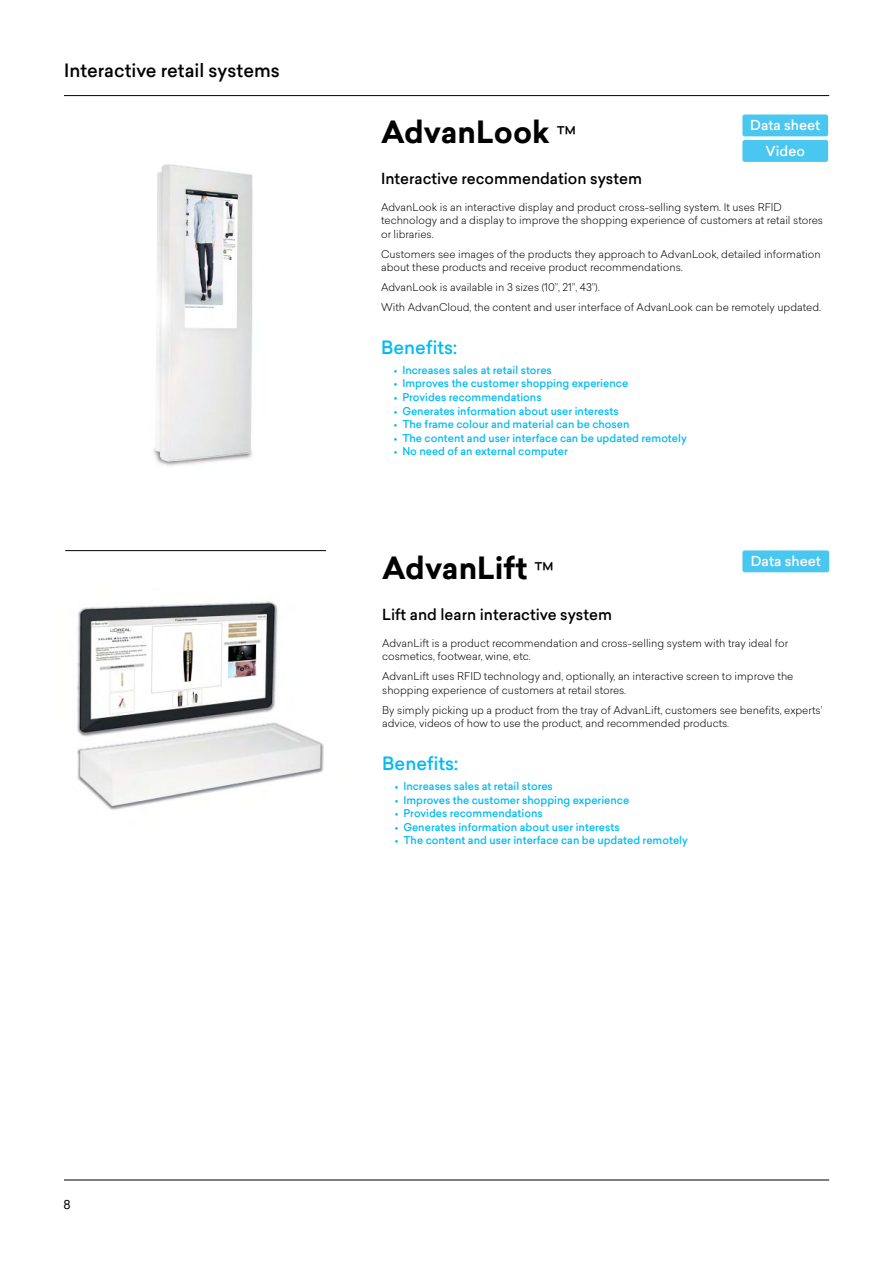
<style>
.page{position:relative;width:893px;height:1263px;background:#fff}
.page>*{position:absolute;margin:0;border:0;box-sizing:border-box;transform-origin:0 0}
.t1{font:700 30px "Sailec";color:#000}
.t2{font:500 18px "Sailec";color:#000}
.t3{font:500 18px "Sailec";color:#00bbf2}
.t4{font:500 15px "Sailec";color:#000}
.t5{font:500 13.5px "Sailec";color:#fff}
.t6{font:12px "Sailec";color:#000}
.t7{font:300 10.5px/13.5px "Sailec";color:#000}
.t8{font:500 10.5px "Sailec";color:#00bbf2}
.s1{font-weight:400;font-size:22.5px}
</style>
<div class="page">
<hr style="left:64px;top:1180px;width:765px;height:1px;background:#000">
<hr style="left:64px;top:95px;width:765px;height:1px;background:#000">
<img style="left:77px;top:601px;width:247px;height:209px">
<hr style="left:65px;top:550px;width:261px;height:1px;background:#000">
<img style="left:153px;top:164px;width:100px;height:302px">
<div style="left:744px;top:116px;width:83px;height:19px;background:#4ac7f0"></div>
<div style="left:742px;top:114px;width:86px;height:22px;border:3px solid #4ac7f0"></div>
<div style="left:744px;top:552px;width:84px;height:19px;background:#4ac7f0"></div>
<div style="left:742px;top:550px;width:87px;height:22px;border:3px solid #4ac7f0"></div>
<div style="left:744px;top:142px;width:83px;height:18px;background:#4ac7f0"></div>
<div style="left:742px;top:140px;width:86px;height:22px;border:3px solid #4ac7f0"></div>
<h2 class="t2" style="left:64px;top:58px;width:217px">Interactive retail systems</h2>
<h1 class="t1" style="left:381px;top:110px;width:197px">AdvanLook <span class="s1">™</span></h1>
<h3 class="t4" style="left:381px;top:168px;width:262px">Interactive recommendation system</h3>
<p class="t7" style="left:381px;top:200px;width:443px">AdvanLook is an interactive display and product cross-selling system. It uses RFID technology and a display to improve the shopping experience of customers at retail stores or libraries.</p>
<p class="t7" style="left:381px;top:247px;width:441px">Customers see images of the products they approach to AdvanLook, detailed information about these products and receive product recommendations.</p>
<p class="t7" style="left:381px;top:277px;width:442px;line-height:20px">AdvanLook is available in 3 sizes (10’’, 21’’, 43’’).<br>With AdvanCloud, the content and user interface of AdvanLook can be remotely updated.</p>
<h2 class="t3" style="left:381px;top:335px;width:78px">Benefits:</h2>
<p class="t8" style="left:394px;top:363px;width:160px">• Increases sales at retail stores</p>
<p class="t8" style="left:394px;top:376px;width:236px">• Improves the customer shopping experience</p>
<p class="t8" style="left:394px;top:390px;width:149px">• Provides recommendations</p>
<p class="t8" style="left:394px;top:403px;width:226px">• Generates information about user interests</p>
<p class="t8" style="left:394px;top:417px;width:237px">• The frame colour and material can be chosen</p>
<p class="t8" style="left:394px;top:430px;width:294px">• The content and user interface can be updated remotely</p>
<p class="t8" style="left:394px;top:444px;width:176px">• No need of an external computer</p>
<p class="t5" style="left:750px;top:116px;width:71px">Data sheet</p>
<p class="t5" style="left:766px;top:141px;width:41px">Video</p>
<h1 class="t1" style="left:382px;top:546px;width:173px">AdvanLift <span class="s1">™</span></h1>
<h3 class="t4" style="left:382px;top:604px;width:231px">Lift and learn interactive system</h3>
<p class="t7" style="left:382px;top:636px;width:407px">AdvanLift is a product recommendation and cross-selling system with tray ideal for cosmetics, footwear, wine, etc.</p>
<p class="t7" style="left:382px;top:669px;width:413px">AdvanLift uses RFID technology and, optionally, an interactive screen to improve the shopping experience of customers at retail stores.</p>
<p class="t7" style="left:382px;top:703px;width:442px">By simply picking up a product from the tray of AdvanLift, customers see benefits, experts’ advice, videos of how to use the product, and recommended products.</p>
<h2 class="t3" style="left:382px;top:751px;width:78px">Benefits:</h2>
<p class="t8" style="left:395px;top:779px;width:160px">• Increases sales at retail stores</p>
<p class="t8" style="left:395px;top:792px;width:236px">• Improves the customer shopping experience</p>
<p class="t8" style="left:395px;top:806px;width:149px">• Provides recommendations</p>
<p class="t8" style="left:395px;top:819px;width:226px">• Generates information about user interests</p>
<p class="t8" style="left:395px;top:833px;width:294px">• The content and user interface can be updated remotely</p>
<p class="t5" style="left:751px;top:552px;width:71px">Data sheet</p>
<p class="t6" style="left:63px;top:1197px;width:9px">8</p>
</div>
